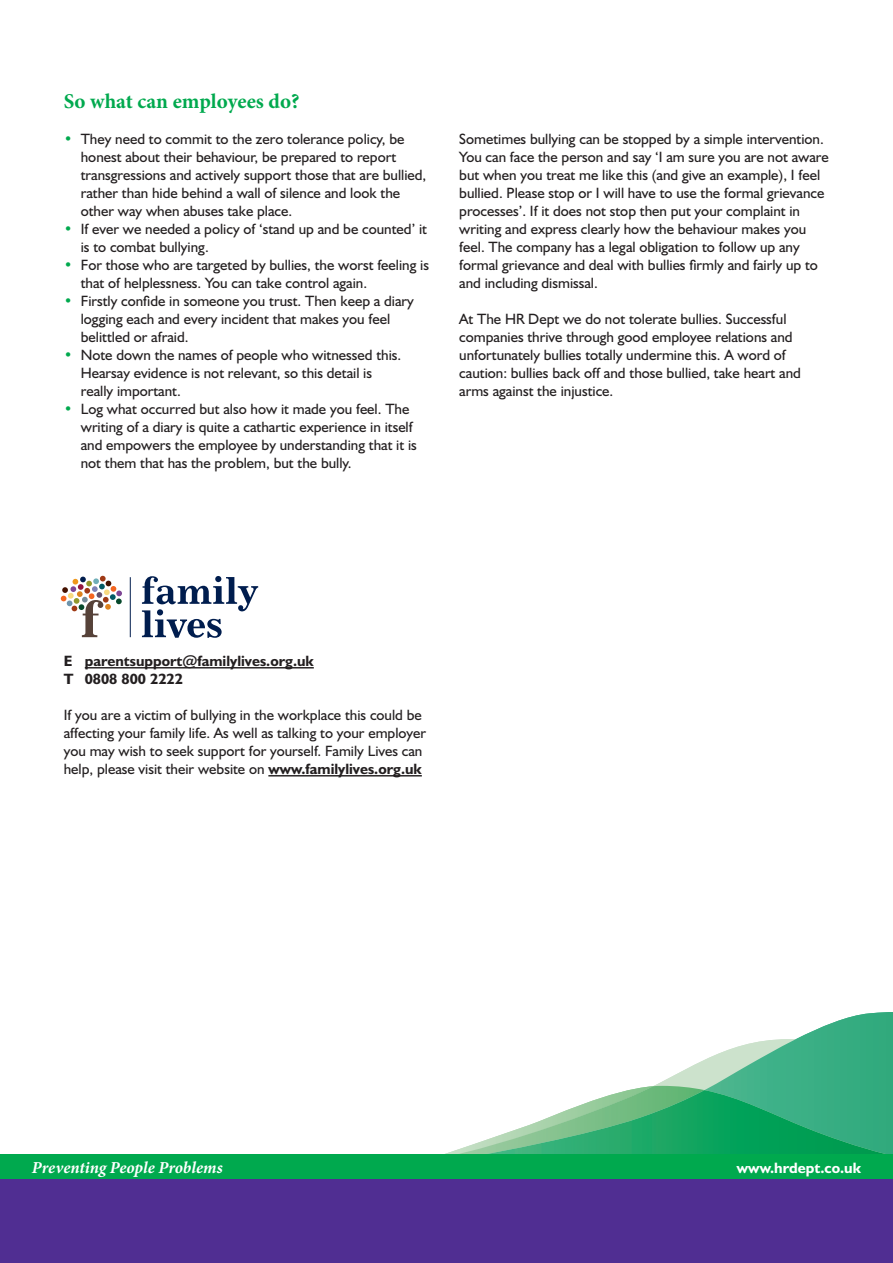
<style>
.page{position:relative;width:893px;height:1263px;background:#fff}
.page>*{position:absolute;margin:0;border:0;box-sizing:border-box;transform-origin:0 0}
.t1{font:700 21px "Minion Pro";color:#00a94e}
.t2{font:italic 700 16.8px "Minion Pro";color:#fff}
.t3{font:700 15.15px "Humanist 521 BT";color:#fff}
.t4{font:15px/18px "Humanist 521 BT";color:#231f20}
.t5{font:700 15px "Humanist 521 BT";color:#231f20}
.s1{color:#00a94e}
.s2{font-weight:700}
</style>
<div class="page">
<svg style="left:445px;top:1012px;width:448px;height:142px"></svg>
<div style="left:0;top:1154px;width:893px;height:27px;background:#00a94e"></div>
<div style="left:0;top:1179px;width:893px;height:84px;background:#502e92"></div>
<svg style="left:61px;top:576px;width:61px;height:61px"></svg>
<svg style="left:142px;top:576px;width:116px;height:62px"></svg>
<hr style="left:130px;top:577px;width:1px;height:60px;background:#001d4e">
<hr style="left:85px;top:667px;width:229px;height:1px;background:#231f20">
<hr style="left:268px;top:775px;width:154px;height:1px;background:#231f20">
<p class="t1" style="left:64px;top:86px;width:237px">So what can employees do?</p>
<p class="t4" style="left:81px;top:130px;width:347px;text-indent:-17px"><span class="s1">•</span> They need to commit to the zero tolerance policy, be honest about their behaviour, be prepared to report transgressions and actively support those that are bullied, rather than hide behind a wall of silence and look the other way when abuses take place.</p>
<p class="t4" style="left:81px;top:220px;width:348px;text-indent:-17px"><span class="s1">•</span> If ever we needed a policy of ‘stand up and be counted’ it is to combat bullying.</p>
<p class="t4" style="left:81px;top:256px;width:350px;text-indent:-17px"><span class="s1">•</span> For those who are targeted by bullies, the worst feeling is that of helplessness. You can take control again.</p>
<p class="t4" style="left:81px;top:292px;width:335px;text-indent:-17px"><span class="s1">•</span> Firstly confide in someone you trust. Then keep a diary logging each and every incident that makes you feel belittled or afraid.</p>
<p class="t4" style="left:81px;top:346px;width:322px;text-indent:-17px"><span class="s1">•</span> Note down the names of people who witnessed this.<br>Hearsay evidence is not relevant, so this detail is</p>
<p class="t4" style="left:81px;top:382px;width:102px">really important.</p>
<p class="t4" style="left:81px;top:400px;width:338px;text-indent:-17px"><span class="s1">•</span> Log what occurred but also how it made you feel. The writing of a diary is quite a cathartic experience in itself and empowers the employee by understanding that it is not them that has the problem, but the bully.</p>
<p class="t4" style="left:459px;top:130px;width:371px">Sometimes bullying can be stopped by a simple intervention.<br>You can face the person and say ‘I am sure you are not aware but when you treat me like this (and give an example), I feel bullied. Please stop or I will have to use the formal grievance processes’. If it does not stop then put your complaint in writing and express clearly how the behaviour makes you feel. The company has a legal obligation to follow up any formal grievance and deal with bullies firmly and fairly up to and including dismissal.</p>
<p class="t4" style="left:459px;top:310px;width:343px">At The HR Dept we do not tolerate bullies. Successful companies thrive through good employee relations and unfortunately bullies totally undermine this. A word of caution: bullies back off and those bullied, take heart and arms against the injustice.</p>
<p class="t5" style="left:64px;top:652px;width:252px">E parentsupport@familylives.org.uk</p>
<p class="t5" style="left:64px;top:670px;width:121px">T 0808 800 2222</p>
<p class="t4" style="left:64px;top:706px;width:364px">If you are a victim of bullying in the workplace this could be affecting your family life. As well as talking to your employer you may wish to seek support for yourself. Family Lives can help, please visit their website on <span class="s2">www.familylives.org.uk</span></p>
<p class="t2" style="left:32px;top:1156px;width:192px">Preventing People Problems</p>
<p class="t3" style="left:737px;top:1158px;width:126px">www.hrdept.co.uk</p>
</div>
